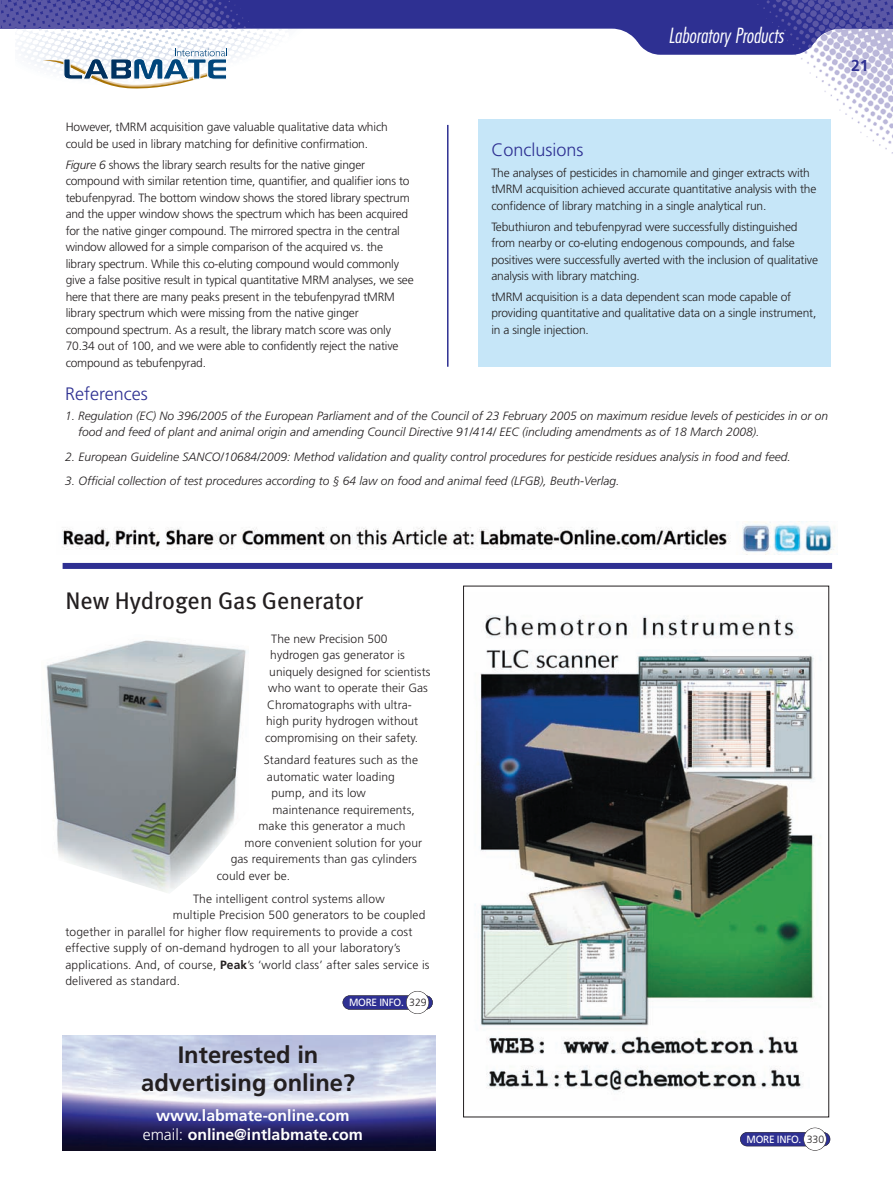
<style>
.page{position:relative;width:893px;height:1192px;background:#fff}
.page>*{position:absolute;margin:0;border:0;box-sizing:border-box;transform-origin:0 0}
.t1{font:24px "Meta";color:#231f20}
.t2{font:700 23.7px/28.5px "Frutiger";color:#231f20;text-align:center}
.t3{font:italic 300 condensed 20.4px "Futura";color:#fff}
.t4{font:300 18px "Frutiger";color:#2e3092}
.t5{font:700 15.9px/19px "Frutiger";color:#fff;text-align:center}
.t6{font:700 15.75px "Frutiger";color:#2e3092}
.t7{font:300 12px/16.5px "Frutiger";letter-spacing:-.015em;color:#231f20}
.t8{font:italic 300 12px/15.9px "Frutiger";color:#231f20}
.t9{font:300 12px "Frutiger";letter-spacing:.015em;color:#231f20}
.t10{font:300 12px "Frutiger";letter-spacing:.01em;color:#231f20}
.t11{font:300 12px "Frutiger";letter-spacing:.005em;color:#231f20}
.t12{font:10.5px "Frutiger";letter-spacing:-.025em;color:#fff;scale:.95 1}
.s1{font-style:italic}
.s2{font-weight:700}
.s3{font-weight:300;color:#231f20}
.s4{font-weight:300}
</style>
<div class="page">
<img style="left:795px;top:55px;width:97px;height:112px">
<div style="left:478px;top:119px;width:351px;height:248px;background:#c6e6f8"></div>
<svg style="left:336px;top:0;width:416px;height:55px;fill:#2e3092"></svg>
<svg style="left:752px;top:0;width:140px;height:55px;background:#6464ad"></svg>
<svg style="left:0;top:0;width:336px;height:89px"></svg>
<img style="left:62px;top:521px;width:773px;height:33px">
<hr style="left:447px;top:125px;width:1px;height:242px;background:#2e3092">
<div style="left:63px;top:563px;width:768px;height:6px;background:#2e3092"></div>
<img style="left:46px;top:640px;width:200px;height:253px">
<div style="left:740px;top:1132px;width:89px;height:14px;background:#2e3092;border-radius:7px"></div>
<div style="left:739px;top:1132px;width:91px;height:14px;border:1px solid #231f20;border-radius:7px"></div>
<div style="left:803px;top:1127px;width:23px;height:23px;background:#fff;border-radius:50%"></div>
<div style="left:803px;top:1127px;width:23px;height:23px;border:1px solid #231f20;border-radius:50%"></div>
<div style="left:342px;top:995px;width:90px;height:14px;background:#2e3092;border-radius:7px"></div>
<div style="left:342px;top:995px;width:91px;height:14px;border:1px solid #231f20;border-radius:7px"></div>
<div style="left:406px;top:991px;width:23px;height:23px;background:#fff;border-radius:50%"></div>
<div style="left:406px;top:991px;width:23px;height:23px;border:1px solid #231f20;border-radius:50%"></div>
<img style="left:63px;top:1035px;width:372px;height:115px">
<img style="left:475px;top:615px;width:346px;height:477px">
<h3 class="t3" style="left:668px;top:27px;width:119px">Laboratory Products</h3>
<p class="t7" style="left:66px;top:120px;width:323px">However, tMRM acquisition gave valuable qualitative data which could be used in library matching for definitive confirmation.</p>
<p class="t7" style="left:66px;top:157px;width:349px"><span class="s1">Figure 6</span> shows the library search results for the native ginger compound with similar retention time, quantifier, and qualifier ions to tebufenpyrad. The bottom window shows the stored library spectrum and the upper window shows the spectrum which has been acquired for the native ginger compound. The mirrored spectra in the central window allowed for a simple comparison of the acquired vs. the library spectrum. While this co-eluting compound would commonly give a false positive result in typical quantitative MRM analyses, we see here that there are many peaks present in the tebufenpyrad tMRM library spectrum which were missing from the native ginger compound spectrum. As a result, the library match score was only 70.34 out of 100, and we were able to confidently reject the native compound as tebufenpyrad.</p>
<h3 class="t4" style="left:65px;top:386px;width:84px">References</h3>
<p class="t8" style="left:78px;top:409px;width:751px;text-indent:-13px">1. Regulation (EC) No 396/2005 of the European Parliament and of the Council of 23 February 2005 on maximum residue levels of pesticides in or on food and feed of plant and animal origin and amending Council Directive 91/414/ EEC (including amendments as of 18 March 2008).</p>
<p class="t8" style="left:65px;top:449px;width:727px">2. European Guideline SANCO/10684/2009: Method validation and quality control procedures for pesticide residues analysis in food and feed.</p>
<p class="t8" style="left:65px;top:474px;width:555px">3. Official collection of test procedures according to § 64 law on food and animal feed (LFGB), Beuth-Verlag.</p>
<h3 class="t4" style="left:491px;top:143px;width:93px">Conclusions</h3>
<p class="t7" style="left:491px;top:165px;width:326px">The analyses of pesticides in chamomile and ginger extracts with tMRM acquisition achieved accurate quantitative analysis with the confidence of library matching in a single analytical run.</p>
<p class="t7" style="left:491px;top:219px;width:328px">Tebuthiuron and tebufenpyrad were successfully distinguished from nearby or co-eluting endogenous compounds, and false positives were successfully averted with the inclusion of qualitative analysis with library matching.</p>
<p class="t7" style="left:491px;top:289px;width:326px">tMRM acquisition is a data dependent scan mode capable of providing quantitative and qualitative data on a single instrument, in a single injection.</p>
<h3 class="t6" style="left:850px;top:59px;width:19px">21</h3>
<h1 class="t1" style="left:65px;top:591px;width:299px">New Hydrogen Gas Generator</h1>
<p class="t11" style="left:271px;top:633px;width:118px">The new Precision 500</p>
<p class="t11" style="left:270px;top:650px;width:136px">hydrogen gas generator is</p>
<p class="t11" style="left:269px;top:666px;width:163px">uniquely designed for scientists</p>
<p class="t11" style="left:268px;top:683px;width:161px">who want to operate their Gas</p>
<p class="t11" style="left:267px;top:699px;width:146px">Chromatographs with ultra-</p>
<p class="t11" style="left:266px;top:716px;width:153px">high purity hydrogen without</p>
<p class="t11" style="left:265px;top:732px;width:154px">compromising on their safety.</p>
<p class="t10" style="left:264px;top:755px;width:156px">Standard features such as the</p>
<p class="t10" style="left:267px;top:772px;width:129px">automatic water loading</p>
<p class="t10" style="left:271px;top:788px;width:96px">pump, and its low</p>
<p class="t10" style="left:272px;top:805px;width:144px">maintenance requirements,</p>
<p class="t10" style="left:258px;top:821px;width:148px">make this generator a much</p>
<p class="t10" style="left:244px;top:838px;width:179px">more convenient solution for your</p>
<p class="t10" style="left:231px;top:854px;width:188px">gas requirements than gas cylinders</p>
<p class="t10" style="left:217px;top:871px;width:75px">could ever be.</p>
<p class="t9" style="left:193px;top:894px;width:193px">The intelligent control systems allow</p>
<p class="t9" style="left:173px;top:910px;width:254px">multiple Precision 500 generators to be coupled</p>
<p class="t9" style="left:65px;top:927px;width:348px">together in parallel for higher flow requirements to provide a cost</p>
<p class="t9" style="left:65px;top:943px;width:336px">effective supply of on-demand hydrogen to all your laboratory’s</p>
<p class="t9" style="left:65px;top:960px;width:365px">applications. And, of course, <span class="s2">Peak</span>’s ‘world class’ after sales service is</p>
<p class="t9" style="left:65px;top:976px;width:116px">delivered as standard.</p>
<p class="t12" style="left:349px;top:998px;width:83px">MORE INFO. <span class="s3">329</span></p>
<h2 class="t2" style="left:141px;top:1042px;width:215px">Interested in advertising online?</h2>
<h3 class="t5" style="left:143px;top:1107px;width:222px">www.labmate-online.com <span class="s4">email:</span> online@intlabmate.com</h3>
<p class="t12" style="left:746px;top:1135px;width:83px">MORE INFO. <span class="s3">330</span></p>
</div>
